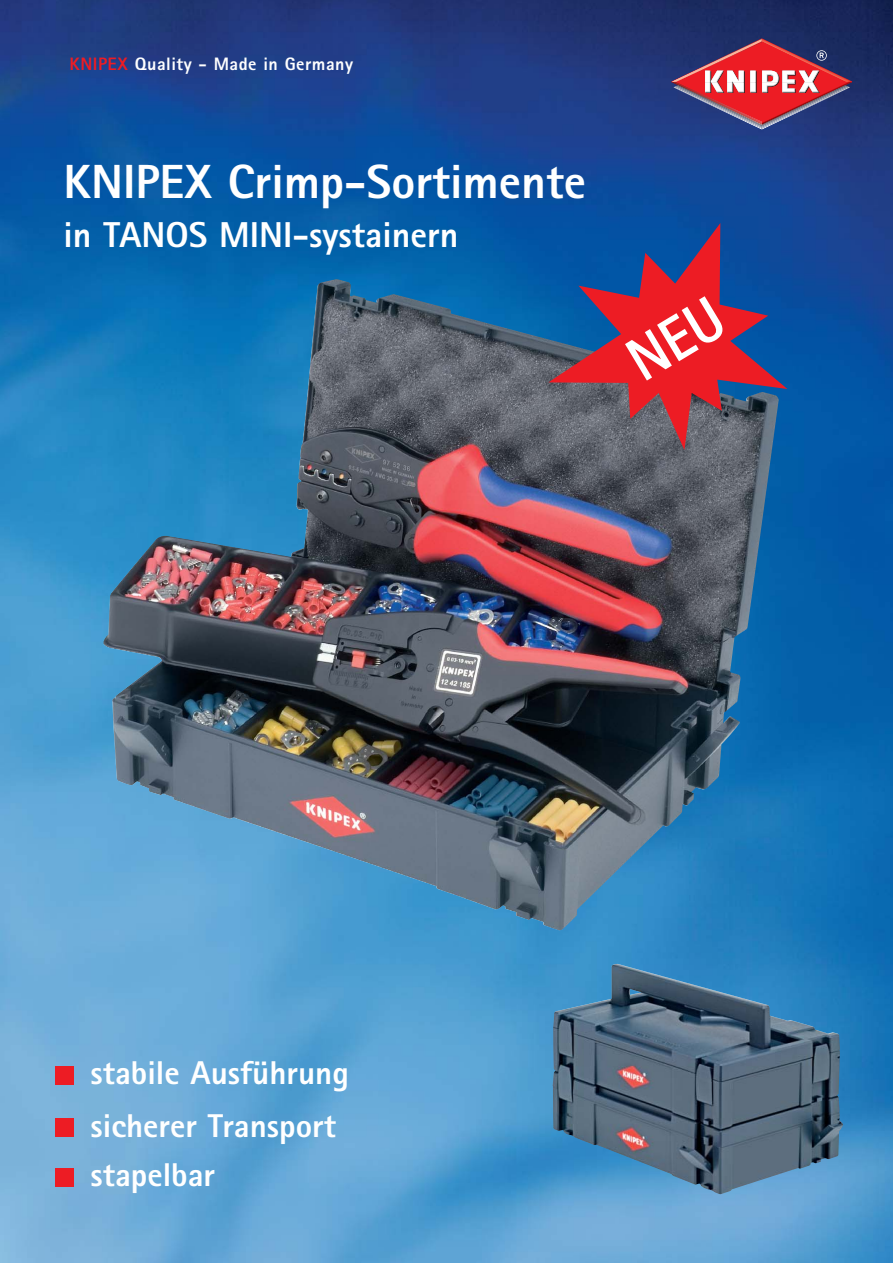
<style>
.page{position:relative;width:893px;height:1263px;background:#fff}
.page>*{position:absolute;margin:0;border:0;box-sizing:border-box;transform-origin:0 0}
.t1{font:800 48px "Rotis Sans Serif";color:#fff}
.t2{font:800 36px "Rotis Sans Serif";color:#fff}
.t3{font:800 33px/52.5px "Rotis Sans Serif";color:#fff}
.t4{font:800 18px "Rotis Sans Serif";letter-spacing:.03em;color:#fff}
.s1{color:#ed1c24}
</style>
<div class="page">
<img style="left:0;top:0;width:892px;height:1263px">
<svg style="left:672px;top:39px;width:179px;height:91px;background:#864464"></svg>
<div style="left:55px;top:1067px;width:18px;height:18px;background:#ed1c24"></div>
<div style="left:55px;top:1118px;width:18px;height:18px;background:#ed1c24"></div>
<div style="left:55px;top:1169px;width:18px;height:18px;background:#ed1c24"></div>
<img style="left:552px;top:964px;width:291px;height:230px">
<img style="left:102px;top:279px;width:676px;height:652px">
<svg style="left:548px;top:223px;width:239px;height:227px;background:#544c77"></svg>
<div style="left:625px;top:296px;width:102px;height:85px;background:#ed1c24"></div>
<p class="t4" style="left:70px;top:58px;width:285px"><span class="s1">KNIPEX</span> Quality - Made in Germany</p>
<h1 class="t1" style="left:64px;top:164px;width:524px">KNIPEX Crimp-Sortimente</h1>
<p class="t2" style="left:64px;top:222px;width:396px">in TANOS MINI-systainern</p>
<p class="t3" style="left:91px;top:1050px;width:260px">stabile Ausführung sicherer Transport</p>
<p class="t3" style="left:91px;top:1152px;width:126px">stapelbar</p>
</div>
